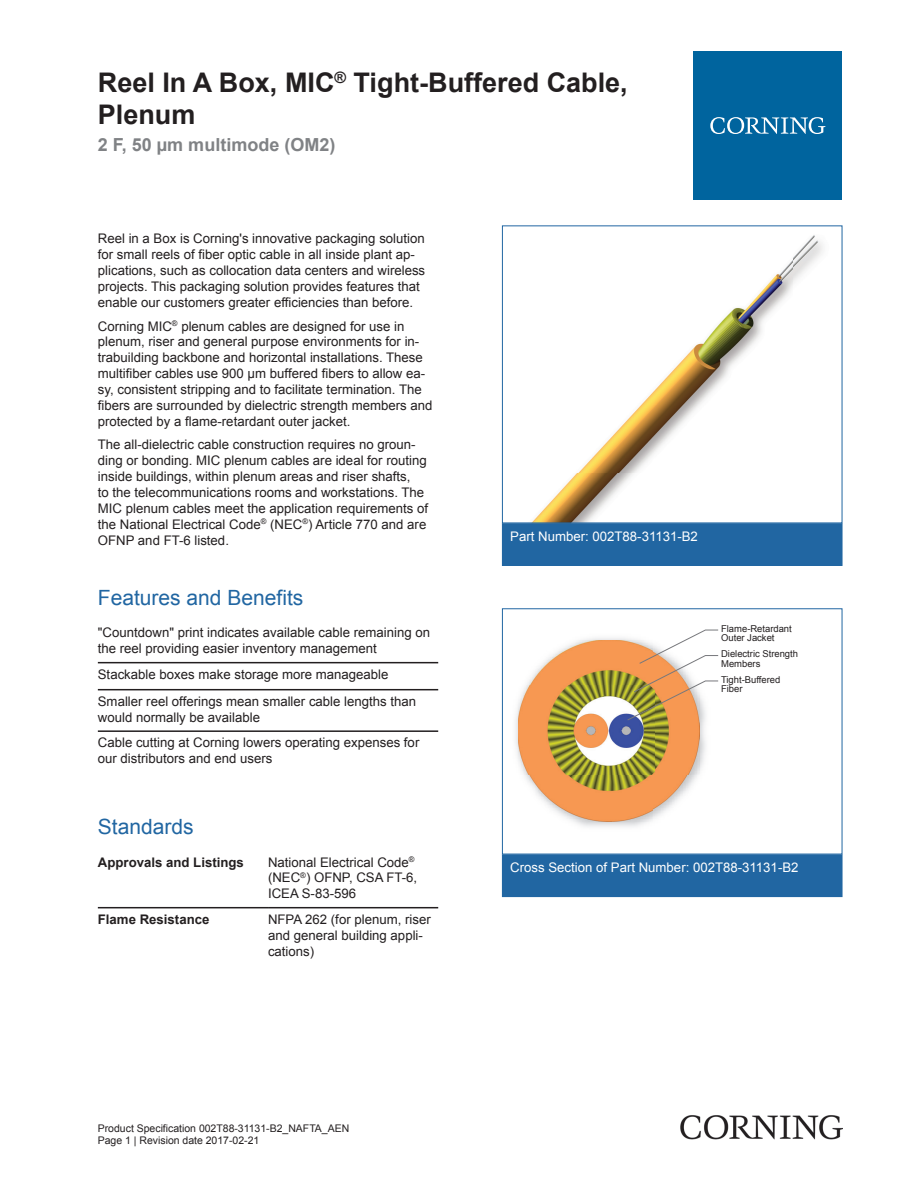
<style>
.page{position:relative;width:919px;height:1187px;background:#fff}
.page>*{position:absolute;margin:0;border:0;box-sizing:border-box;transform-origin:0 0}
.t1{font:700 27px/32.4px "Arial";color:#231f20}
.t2{font:21px "Arial";color:#2166a2}
.t3{font:700 18px "Arial";color:#808285}
.t4{font:13.2px/15.9px "Arial";color:#231f20}
.t5{font:13.2px "Arial";color:#fff}
.t6{font:700 13.2px "Arial";color:#231f20}
.t7{font:10.5px/12.6px "Arial";color:#231f20}
.t8{font:9.45px/9.4px "Arial";color:#231f20}
</style>
<div class="page">
<img style="left:533px;top:235px;width:290px;height:286px">
<div style="left:502px;top:523px;width:340px;height:42px;background:#2166a2"></div>
<div style="left:502px;top:523px;width:340px;height:43px;border:1px solid #2166a2"></div>
<img style="left:515px;top:638px;width:191px;height:189px">
<img style="left:518px;top:640px;width:181px;height:181px">
<svg style="left:626px;top:629px;width:92px;height:92px"></svg>
<div style="left:502px;top:608px;width:340px;height:246px;border:1px solid #2166a2"></div>
<div style="left:502px;top:854px;width:340px;height:42px;background:#2166a2"></div>
<div style="left:502px;top:854px;width:340px;height:42px;border:1px solid #2166a2"></div>
<hr style="left:98px;top:662px;width:340px;height:1px;background:#231f20">
<hr style="left:98px;top:689px;width:340px;height:1px;background:#231f20">
<hr style="left:98px;top:730px;width:340px;height:2px;background:#231f20">
<hr style="left:98px;top:906px;width:170px;height:2px;background:#231f20">
<hr style="left:268px;top:906px;width:170px;height:2px;background:#231f20">
<div style="left:693px;top:51px;width:149px;height:149px;background:#00649e"></div>
<svg style="left:710px;top:117px;width:115px;height:17px"></svg>
<img style="left:680px;top:1115px;width:162px;height:24px">
<h1 class="t1" style="left:98px;top:66px;width:531px">Reel In A Box, MIC<sup>®</sup> Tight-Buffered Cable,<br>Plenum</h1>
<h3 class="t3" style="left:98px;top:132px;width:239px">2 F, 50 µm multimode (OM2)</h3>
<p class="t4" style="left:98px;top:231px;width:329px">Reel in a Box is Corning's innovative packaging solution for small reels of fiber optic cable in all inside plant ap&shy;plications, such as collocation data centers and wireless projects. This packaging solution provides features that enable our customers greater efficiencies than before.</p>
<p class="t4" style="left:98px;top:318px;width:336px">Corning MIC<sup>®</sup> plenum cables are designed for use in plenum, riser and general purpose environments for in&shy;trabuilding backbone and horizontal installations. These multifiber cables use 900 μm buffered fibers to allow ea&shy;sy, consistent stripping and to facilitate termination. The fibers are surrounded by dielectric strength members and protected by a flame -retardant outer jacket.</p>
<p class="t4" style="left:98px;top:437px;width:332px">The all -dielectric cable construction requires no groun&shy;ding or bonding. MIC plenum cables are ideal for routing inside buildings, within plenum areas and riser shafts,<br>to the telecommunications rooms and workstations. The MIC plenum cables meet the application requirements of the National Electrical Code<sup>®</sup> (NEC<sup>®</sup>) Article 770 and are OFNP and FT -6 listed.</p>
<h2 class="t2" style="left:98px;top:583px;width:207px">Features and Benefits</h2>
<p class="t4" style="left:98px;top:624px;width:334px">"Countdown" print indicates available cable remaining on the reel providing easier inventory management</p>
<p class="t4" style="left:98px;top:660px;width:320px;line-height:27px">Stackable boxes make storage more manageable<br>Smaller reel offerings mean smaller cable lengths than</p>
<p class="t4" style="left:98px;top:704px;width:323px;line-height:25.7px">would normally be available<br>Cable cutting at Corning lowers operating expenses for</p>
<p class="t4" style="left:98px;top:750px;width:176px">our distributors and end users</p>
<h2 class="t2" style="left:98px;top:812px;width:97px">Standards</h2>
<p class="t6" style="left:98px;top:852px;width:147px">Approvals and Listings</p>
<p class="t4" style="left:268px;top:853px;width:151px">National Electrical Code<sup>® </sup>(NEC<sup>®</sup>) OFNP, CSA FT-6,<br>ICEA S-83-596</p>
<p class="t6" style="left:98px;top:909px;width:113px">Flame Resistance</p>
<p class="t4" style="left:268px;top:911px;width:164px">NFPA 262 (for plenum, riser and general building appli&shy;cations)</p>
<p class="t7" style="left:98px;top:1121px;width:253px">Product Specification 002T88-31131-B2_NAFTA_AEN<br>Page 1 | Revision date 2017-02-21</p>
<p class="t5" style="left:510px;top:527px;width:189px">Part Number: 002T88-31131-B2</p>
<p class="t8" style="left:721px;top:623px;width:72px">Flame-Retardant<br>Outer Jacket</p>
<p class="t8" style="left:721px;top:649px;width:78px">Dielectric Strength<br>Members</p>
<p class="t8" style="left:721px;top:674px;width:61px">Tight-Buffered<br>Fiber</p>
<p class="t5" style="left:510px;top:858px;width:290px">Cross Section of Part Number: 002T88-31131-B2</p>
</div>
